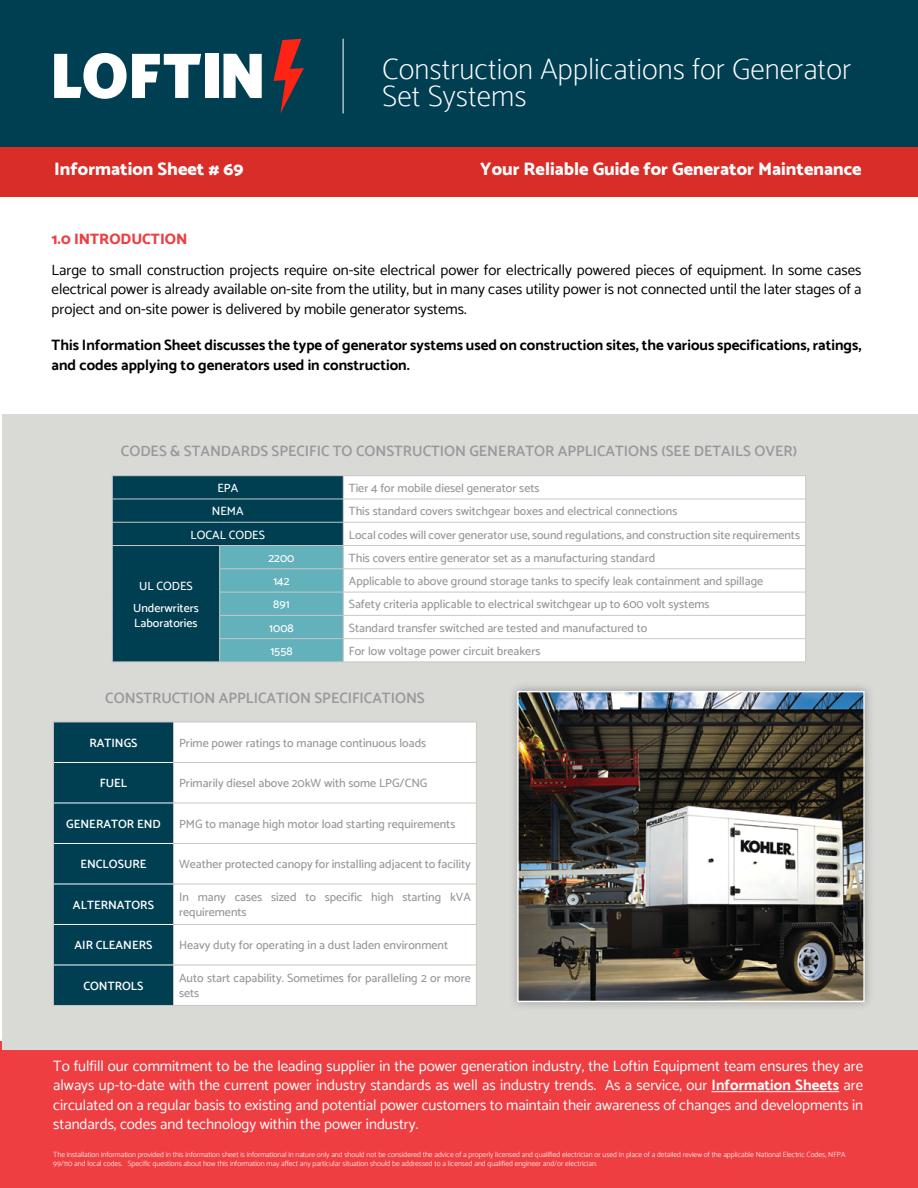
<style>
.page{position:relative;width:918px;height:1188px;background:#fff}
.page>*{position:absolute;margin:0;border:0;box-sizing:border-box;transform-origin:0 0}
.t1{font:100 30px/27px "Catamaran";color:#fff}
.t2{font:800 18px "Catamaran";color:#fff}
.t3{font:15px/19.5px "Catamaran";color:#fff;text-align:justify}
.t4{font:15px/19.5px "Catamaran";color:#000;text-align:justify}
.t5{font:700 15px/19.5px "Catamaran";color:#000}
.t6{font:600 15px "Catamaran";color:#97999b}
.t7{font:800 15px "Catamaran";color:#ef3e42}
.t8{font:500 12px/15px "Catamaran";color:#97999b}
.t9{font:500 12px/21.8px "Catamaran";color:#fff;text-align:center}
.t10{font:600 12px "Catamaran";color:#fff}
.t11{font:300 7.5px/9px "Catamaran";color:#fff}
.s1{font-weight:700}
</style>
<div class="page">
<div style="left:0;top:1041px;width:918px;height:147px;background:#ef3e42"></div>
<hr style="left:712px;top:1091px;width:127px;height:1px;background:#fff">
<div style="left:0;top:0;width:918px;height:147px;background:#003e51"></div>
<svg style="left:224px;top:54px;width:38px;height:44px"></svg>
<svg style="left:273px;top:39px;width:31px;height:74px"></svg>
<div style="left:205px;top:54px;width:14px;height:44px;background:#fff"></div>
<svg style="left:54px;top:53px;width:147px;height:46px"></svg>
<hr style="left:343px;top:39px;width:1px;height:74px;background:#fff">
<div style="left:0;top:147px;width:918px;height:50px;background:#d92d27"></div>
<div style="left:2px;top:415px;width:916px;height:635px;background:#d9d9d6"></div>
<div style="left:54px;top:723px;width:119px;height:282px;background:#003e51"></div>
<div style="left:174px;top:723px;width:302px;height:282px;background:#fff"></div>
<hr style="left:54px;top:762px;width:119px;height:1px;background:#fff">
<hr style="left:54px;top:803px;width:119px;height:1px;background:#fff">
<hr style="left:54px;top:843px;width:119px;height:1px;background:#fff">
<hr style="left:54px;top:884px;width:119px;height:1px;background:#fff">
<hr style="left:54px;top:924px;width:119px;height:1px;background:#fff">
<hr style="left:54px;top:965px;width:119px;height:1px;background:#fff">
<hr style="left:53px;top:722px;width:121px;height:1px;background:#c8c8c6">
<hr style="left:53px;top:722px;width:1px;height:40px;background:#c8c8c6">
<hr style="left:53px;top:762px;width:1px;height:41px;background:#c8c8c6">
<hr style="left:53px;top:803px;width:1px;height:40px;background:#c8c8c6">
<hr style="left:53px;top:843px;width:1px;height:41px;background:#c8c8c6">
<hr style="left:53px;top:884px;width:1px;height:40px;background:#c8c8c6">
<hr style="left:53px;top:924px;width:1px;height:41px;background:#c8c8c6">
<hr style="left:53px;top:965px;width:1px;height:40px;background:#c8c8c6">
<hr style="left:53px;top:1005px;width:121px;height:1px;background:#c8c8c6">
<hr style="left:174px;top:722px;width:303px;height:1px;background:#c8c8c6">
<hr style="left:173px;top:722px;width:1px;height:40px;background:#c8c8c6">
<hr style="left:476px;top:722px;width:1px;height:40px;background:#c8c8c6">
<hr style="left:173px;top:762px;width:304px;height:1px;background:#c8c8c6">
<hr style="left:173px;top:763px;width:1px;height:40px;background:#c8c8c6">
<hr style="left:476px;top:763px;width:1px;height:40px;background:#c8c8c6">
<hr style="left:173px;top:803px;width:304px;height:1px;background:#c8c8c6">
<hr style="left:173px;top:803px;width:1px;height:40px;background:#c8c8c6">
<hr style="left:476px;top:803px;width:1px;height:40px;background:#c8c8c6">
<hr style="left:173px;top:843px;width:304px;height:1px;background:#c8c8c6">
<hr style="left:173px;top:844px;width:1px;height:40px;background:#c8c8c6">
<hr style="left:476px;top:844px;width:1px;height:40px;background:#c8c8c6">
<hr style="left:173px;top:884px;width:304px;height:1px;background:#c8c8c6">
<hr style="left:173px;top:884px;width:1px;height:40px;background:#c8c8c6">
<hr style="left:476px;top:884px;width:1px;height:40px;background:#c8c8c6">
<hr style="left:173px;top:924px;width:304px;height:1px;background:#c8c8c6">
<hr style="left:173px;top:925px;width:1px;height:40px;background:#c8c8c6">
<hr style="left:476px;top:925px;width:1px;height:40px;background:#c8c8c6">
<hr style="left:173px;top:965px;width:304px;height:1px;background:#c8c8c6">
<hr style="left:173px;top:965px;width:1px;height:40px;background:#c8c8c6">
<hr style="left:476px;top:965px;width:1px;height:40px;background:#c8c8c6">
<hr style="left:174px;top:1005px;width:303px;height:1px;background:#c8c8c6">
<div style="left:344px;top:476px;width:461px;height:185px;background:#fff"></div>
<hr style="left:112px;top:475px;width:108px;height:1px;background:#c8c8c6">
<hr style="left:220px;top:475px;width:123px;height:1px;background:#c8c8c6">
<hr style="left:112px;top:662px;width:108px;height:1px;background:#c8c8c6">
<hr style="left:343px;top:475px;width:463px;height:1px;background:#c8c8c6">
<hr style="left:343px;top:499px;width:463px;height:1px;background:#c8c8c6">
<hr style="left:343px;top:522px;width:463px;height:1px;background:#c8c8c6">
<hr style="left:343px;top:545px;width:463px;height:1px;background:#c8c8c6">
<hr style="left:343px;top:569px;width:463px;height:1px;background:#c8c8c6">
<hr style="left:343px;top:592px;width:463px;height:1px;background:#c8c8c6">
<hr style="left:343px;top:615px;width:463px;height:1px;background:#c8c8c6">
<hr style="left:343px;top:638px;width:463px;height:1px;background:#c8c8c6">
<svg style="left:112px;top:476px;width:232px;height:186px;background:#276877"></svg>
<hr style="left:220px;top:662px;width:123px;height:1px;background:#c8c8c6">
<hr style="left:343px;top:662px;width:463px;height:1px;background:#c8c8c6">
<div style="left:508px;top:682px;width:366px;height:329px;background:#434345;opacity:.42"></div>
<img style="left:520px;top:694px;width:342px;height:305px">
<div style="left:517px;top:691px;width:348px;height:311px;border:2px solid #fff"></div>
<h1 class="t1" style="left:382px;top:55px;width:470px">Construction Applications for Generator<br>Set Systems</h1>
<h2 class="t2" style="left:54px;top:158px;width:191px">Information Sheet # 69</h2>
<h2 class="t2" style="left:480px;top:158px;width:383px">Your Reliable Guide for Generator Maintenance</h2>
<p class="t7" style="left:52px;top:230px;width:137px">1.0 INTRODUCTION</p>
<p class="t4" style="left:52px;top:260px;width:812px">Large to small construction projects require on-site electrical power for electrically powered pieces of equipment. In some cases electrical power is already available on-site from the utility, but in many cases utility power is not connected until the later stages of a project and on-site power is delivered by mobile generator systems.</p>
<p class="t5" style="left:52px;top:336px;width:812px">This Information Sheet discusses the type of generator systems used on construction sites, the various specifications, ratings, and codes applying to generators used in construction.</p>
<p class="t6" style="left:121px;top:442px;width:678px">CODES &amp; STANDARDS SPECIFIC TO CONSTRUCTION GENERATOR APPLICATIONS (SEE DETAILS OVER)</p>
<p class="t9" style="left:217px;top:477px;width:22px">EPA</p>
<p class="t8" style="left:349px;top:480px;width:192px">Tier 4 for mobile diesel generator sets</p>
<p class="t9" style="left:212px;top:500px;width:33px">NEMA</p>
<p class="t8" style="left:349px;top:504px;width:330px">This standard covers switchgear boxes and electrical connections</p>
<p class="t9" style="left:191px;top:523px;width:76px">LOCAL CODES</p>
<p class="t8" style="left:349px;top:527px;width:453px">Local codes will cover generator use, sound regulations, and construction site requirements</p>
<p class="t9" style="left:133px;top:575px;width:67px">UL CODES<br>Underwriters</p>
<p class="t9" style="left:134px;top:612px;width:65px">Laboratories</p>
<p class="t9" style="left:269px;top:547px;width:27px">2200</p>
<p class="t8" style="left:349px;top:550px;width:308px">This covers entire generator set as a manufacturing standard</p>
<p class="t9" style="left:273px;top:570px;width:18px">142</p>
<p class="t8" style="left:349px;top:573px;width:416px">Applicable to above ground storage tanks to specify leak containment and spillage</p>
<p class="t9" style="left:273px;top:593px;width:18px">891</p>
<p class="t8" style="left:349px;top:597px;width:362px">Safety criteria applicable to electrical switchgear up to 600 volt systems</p>
<p class="t9" style="left:269px;top:617px;width:26px">1008</p>
<p class="t8" style="left:349px;top:620px;width:300px">Standard transfer switched are tested and manufactured to</p>
<p class="t9" style="left:270px;top:640px;width:24px">1558</p>
<p class="t8" style="left:349px;top:643px;width:193px">For low voltage power circuit breakers</p>
<p class="t6" style="left:105px;top:689px;width:321px">CONSTRUCTION APPLICATION SPECIFICATIONS</p>
<p class="t10" style="left:89px;top:736px;width:50px">RATINGS</p>
<p class="t8" style="left:179px;top:735px;width:249px">Prime power ratings to manage continuous loads</p>
<p class="t10" style="left:100px;top:776px;width:29px">FUEL</p>
<p class="t8" style="left:179px;top:776px;width:250px">Primarily diesel above 20kW with some LPG/CNG</p>
<p class="t10" style="left:66px;top:817px;width:96px">GENERATOR END</p>
<p class="t8" style="left:179px;top:816px;width:278px">PMG to manage high motor load starting requirements</p>
<p class="t10" style="left:80px;top:857px;width:68px">ENCLOSURE</p>
<p class="t8" style="left:179px;top:857px;width:293px">Weather protected canopy for installing adjacent to facility</p>
<p class="t10" style="left:73px;top:898px;width:82px">ALTERNATORS</p>
<p class="t8" style="left:179px;top:890px;width:293px">In many cases sized to specific high starting kVA requirements</p>
<p class="t10" style="left:75px;top:938px;width:79px">AIR CLEANERS</p>
<p class="t8" style="left:179px;top:938px;width:271px">Heavy duty for operating in a dust laden environment</p>
<p class="t10" style="left:83px;top:979px;width:62px">CONTROLS</p>
<p class="t8" style="left:179px;top:971px;width:293px">Auto start capability. Sometimes for paralleling 2 or more sets</p>
<p class="t3" style="left:53px;top:1056px;width:812px">To fulfill our commitment to be the leading supplier in the power generation industry, the Loftin Equipment team ensures they are always up-to-date with the current power industry standards as well as industry trends. As a service, our <span class="s1">Information Sheets</span> are circulated on a regular basis to existing and potential power customers to maintain their awareness of changes and developments in standards, codes and technology within the power industry.</p>
<p class="t11" style="left:53px;top:1150px;width:794px">The installation information provided in this information sheet is informational in nature only and should not be considered the advice of a properly licensed and qualified electrician or used in place of a detailed review of the applicable National Electric Codes, NFPA<br>99/110 and local codes. Specific questions about how this information may affect any particular situation should be addressed to a licensed and qualified engineer and/or electrician.</p>
</div>
